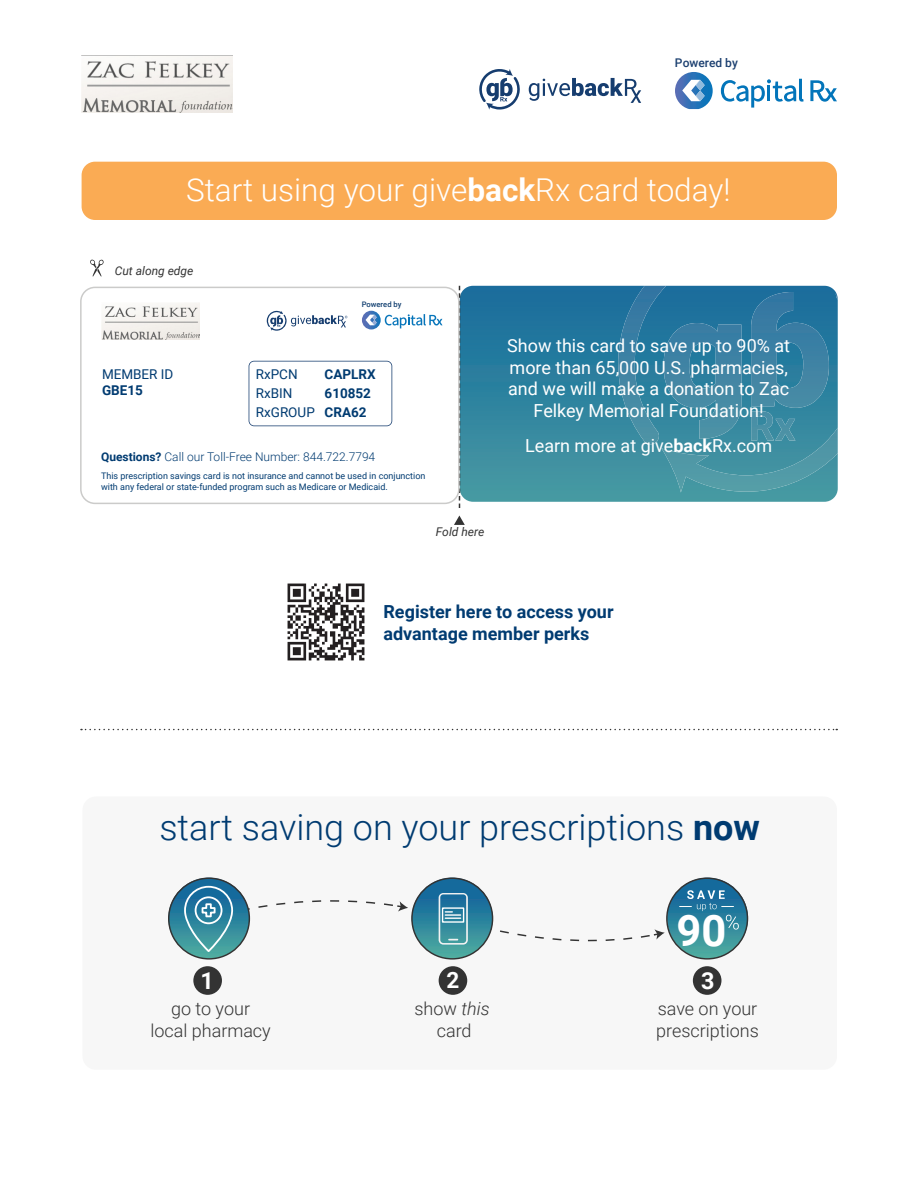
<style>
.page{position:relative;width:918px;height:1188px;background:#fff}
.page>*{position:absolute;margin:0;border:0;box-sizing:border-box;transform-origin:0 0}
.t1{font:700 43.5px "Roboto";color:#fff}
.t2{font:300 36px "Roboto";color:#003b71}
.t3{font:300 31.5px "Roboto";color:#fff}
.t4{font:700 23.4px "Roboto";color:#fff}
.t5{font:700 22.5px "Roboto";color:#fff}
.t6{font:18px/21.6px "Roboto";color:#fff;text-align:center}
.t7{font:300 18px/21.6px "Roboto";color:#333;text-align:center}
.t8{font:700 18px/21.6px "Roboto";color:#003b71}
.t9{font:13.5px "Roboto";color:#003b71}
.t10{font:700 13.5px "Roboto";color:#003b71}
.t11{font:300 12px "Roboto";color:#003b71}
.t12{font:italic 12px "Roboto";color:#333}
.t13{font:500 12px "Roboto";color:#1c4070}
.t14{font:9px/10.8px "Roboto";color:#003b71}
.t15{font:500 7.65px "Roboto";color:#113f70}
.s1{font-weight:700}
.s2{font-style:italic}
</style>
<div class="page">
<svg style="left:460px;top:286px;width:377px;height:216px;background:#30839f"></svg>
<svg style="left:616px;top:286px;width:222px;height:207px;background:#3885a2"></svg>
<svg style="left:454px;top:516px;width:11px;height:9px"></svg>
<svg style="left:90px;top:259px;width:14px;height:18px"></svg>
<svg style="left:81px;top:729px;width:756px;height:1px"></svg>
<svg style="left:529px;top:78px;width:112px;height:25px"></svg>
<svg style="left:479px;top:69px;width:41px;height:41px"></svg>
<svg style="left:459px;top:286px;width:1px;height:222px"></svg>
<svg style="left:249px;top:361px;width:143px;height:65px"></svg>
<div style="left:80px;top:287px;width:380px;height:217px;border:2px solid #cbcbca;border-radius:14px"></div>
<div style="left:82px;top:162px;width:755px;height:58px;background:#faab54;border-radius:14px"></div>
<div style="left:82px;top:796px;width:755px;height:274px;background:#f7f7f7;border-radius:14px"></div>
<div style="left:193px;top:966px;width:29px;height:29px;background:#333;border-radius:50%"></div>
<div style="left:439px;top:966px;width:28px;height:29px;background:#333;border-radius:50%"></div>
<div style="left:693px;top:966px;width:28px;height:29px;background:#333;border-radius:50%"></div>
<svg style="left:168px;top:877px;width:581px;height:83px"></svg>
<svg style="left:721px;top:79px;width:83px;height:29px"></svg>
<svg style="left:810px;top:80px;width:27px;height:22px"></svg>
<svg style="left:675px;top:72px;width:38px;height:37px"></svg>
<img style="left:287px;top:583px;width:78px;height:78px">
<svg style="left:267px;top:311px;width:80px;height:20px"></svg>
<svg style="left:362px;top:311px;width:81px;height:18px"></svg>
<img style="left:81px;top:55px;width:151px;height:57px">
<img style="left:101px;top:303px;width:99px;height:37px">
<p class="t13" style="left:675px;top:54px;width:64px">Powered by</p>
<p class="t3" style="left:186px;top:168px;width:546px">Start using your give<span class="s1">back</span>Rx card today!</p>
<p class="t12" style="left:115px;top:262px;width:80px">Cut along edge</p>
<p class="t15" style="left:362px;top:299px;width:41px">Powered by</p>
<p class="t9" style="left:102px;top:364px;width:73px">MEMBER ID</p>
<p class="t9" style="left:256px;top:365px;width:43px">RxPCN</p>
<p class="t10" style="left:325px;top:365px;width:53px">CAPLRX</p>
<p class="t10" style="left:102px;top:381px;width:42px">GBE15</p>
<p class="t9" style="left:256px;top:384px;width:38px">RxBIN</p>
<p class="t10" style="left:325px;top:384px;width:48px">610852</p>
<p class="t9" style="left:256px;top:403px;width:61px">RxGROUP</p>
<p class="t10" style="left:325px;top:403px;width:44px">CRA62</p>
<p class="t11" style="left:101px;top:449px;width:276px"><span class="s1">Questions?</span> Call our Toll-Free Number: 844.722.7794</p>
<p class="t14" style="left:101px;top:470px;width:326px">This prescription savings card is not insurance and cannot be used in conjunction with any federal or state-funded program such as Medicare or Medicaid.</p>
<p class="t12" style="left:436px;top:523px;width:50px">Fold here</p>
<p class="t6" style="left:507px;top:334px;width:284px">Show this card to save up to 90% at more than 65,000 U.S. pharmacies, and we will make a donation to Zac<br>Felkey Memorial Foundation!</p>
<p class="t6" style="left:525px;top:434px;width:249px">Learn more at give<span class="s1">back</span>Rx.com</p>
<p class="t8" style="left:384px;top:600px;width:232px">Register here to access your advantage member perks</p>
<p class="t2" style="left:159px;top:802px;width:602px">start saving on your prescriptions <span class="s1">now</span></p>
<p class="t1" style="left:676px;top:900px;width:51px">90</p>
<p class="t4" style="left:201px;top:965px;width:15px">1</p>
<p class="t5" style="left:446px;top:964px;width:14px">2</p>
<p class="t4" style="left:701px;top:965px;width:15px">3</p>
<p class="t7" style="left:414px;top:997px;width:77px">show <span class="s2">this </span>card</p>
<p class="t7" style="left:150px;top:997px;width:122px">go to your local pharmacy</p>
<p class="t7" style="left:656px;top:997px;width:104px;text-align:left">save on your prescriptions</p>
</div>
